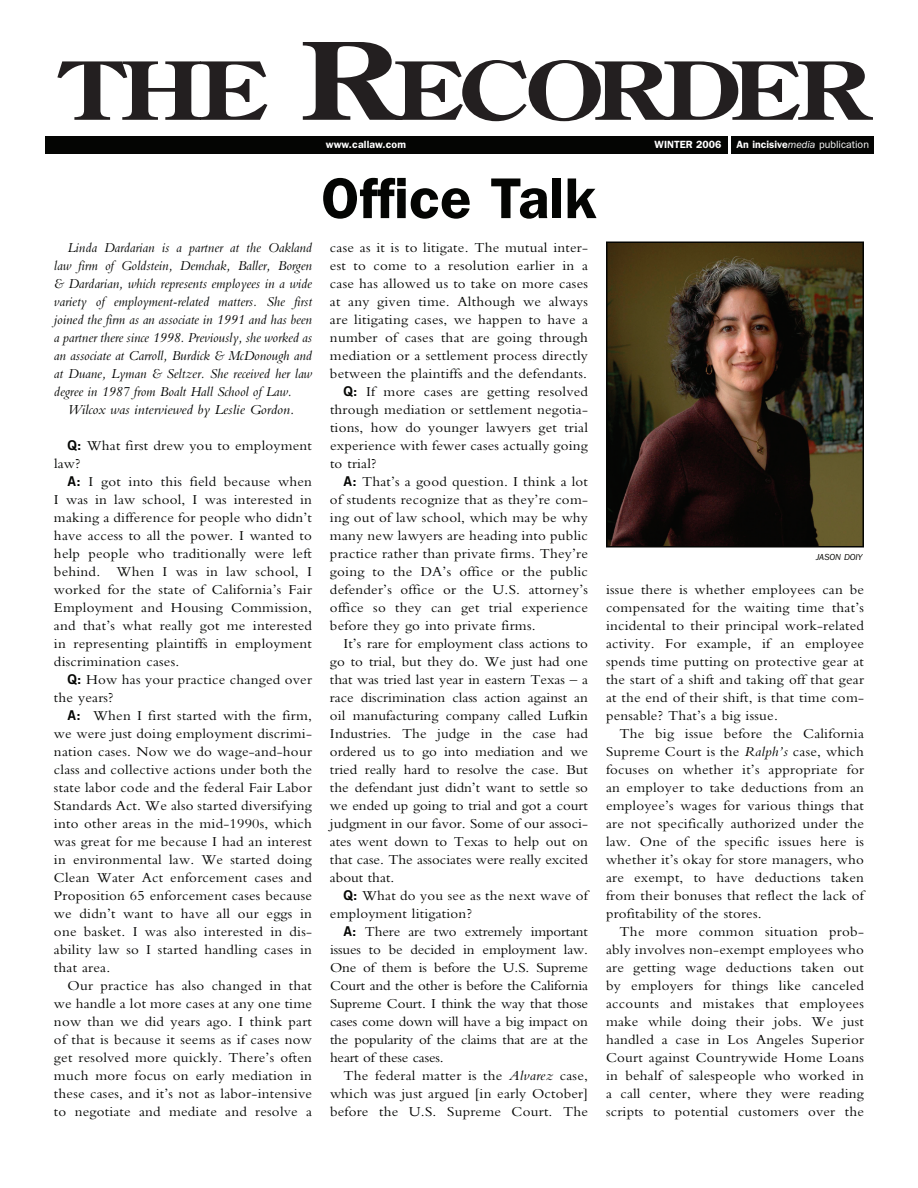
<style>
.page{position:relative;width:918px;height:1188px;background:#fff}
.page>*{position:absolute;margin:0;border:0;box-sizing:border-box;transform-origin:0 0}
.t1{font:600 57.75px "ITC Franklin Gothic Std";color:#040503}
.t2{font:14.25px/18px "Bembo Std";letter-spacing:.015em;color:#040503;text-align:justify;scale:1.05 1}
.t3{font:italic 14.25px/18px "Bembo Std";color:#040503;text-align:justify}
.t4{font:14.25px "Bembo Std";letter-spacing:-.01em;color:#040503;scale:1.05 1}
.t5{font:italic 14.25px "Bembo Std";color:#040503;scale:1.04 1}
.t6{font:10.5px "ITC Franklin Gothic Std";color:#fff}
.t7{font:600 10.5px "ITC Franklin Gothic Std";color:#fff}
.t8{font:italic 9px "ITC Franklin Gothic Std";color:#040503}
.s1{font-weight:600}
.s2{font-style:italic}
.s3{font-family:"Trade Gothic LT Std Bd 2";font-size:13.5px}
</style>
<div class="page">
<svg style="left:57px;top:61px;width:210px;height:59px"></svg>
<svg style="left:303px;top:42px;width:570px;height:79px"></svg>
<div style="left:45px;top:136px;width:682px;height:17px;background:#040503"></div>
<div style="left:732px;top:136px;width:142px;height:18px;background:#040503"></div>
<img style="left:609px;top:245px;width:252px;height:300px">
<div style="left:606px;top:242px;width:258px;height:306px;border:2px solid #040503"></div>
<p class="t7" style="left:326px;top:138px;width:82px">www.callaw.com</p>
<p class="t7" style="left:655px;top:138px;width:68px">WINTER 2006</p>
<p class="t6" style="left:736px;top:139px;width:134px"><span class="s1">An incisive</span><span class="s2">media</span> publication</p>
<p class="t3" style="left:54px;top:240px;width:260px;text-indent:14px">Linda Dardarian is a partner at the Oakland law firm of Goldstein, Demchak, Baller, Borgen &amp; Dardarian, which represents employees in a wide variety of employment-related matters. She first joined the firm as an associate in 1991 and has been a partner there since 1998. Previously, she worked as an associate at Carroll, Burdick &amp; McDonough and at Duane, Lyman &amp; Seltzer. She received her law degree in 1987 from Boalt Hall School of Law.</p>
<p class="t5" style="left:68px;top:404px;width:220px">Wilcox was interviewed by Leslie Gordon.</p>
<p class="t2" style="left:54px;top:438px;width:247px;text-indent:13px"><span class="s3">Q:</span> What first drew you to employment law?</p>
<p class="t2" style="left:54px;top:474px;width:247px;text-indent:14px"><span class="s3">A:</span> I got into this field because when I was in law school, I was interested in making a difference for people who didn’t have access to all the power. I wanted to help people who traditionally were left behind. When I was in law school, I worked for the state of California’s Fair Employment and Housing Commission, and that’s what really got me interested in representing plaintiffs in employment discrimination cases.</p>
<p class="t2" style="left:54px;top:672px;width:247px;text-indent:14px"><span class="s3">Q:</span> How has your practice changed over the years?</p>
<p class="t2" style="left:54px;top:708px;width:247px;text-indent:14px"><span class="s3">A:</span> When I first started with the firm, we were just doing employment discrimi&shy;nation cases. Now we do wage-and-hour class and collective actions under both the state labor code and the federal Fair Labor Standards Act. We also started diversifying into other areas in the mid-1990s, which was great for me because I had an interest in environmental law. We started doing Clean Water Act enforcement cases and Proposition 65 enforcement cases because we didn’t want to have all our eggs in one basket. I was also interested in dis&shy;ability law so I started handling cases in that area.</p>
<p class="t2" style="left:54px;top:978px;width:247px;text-indent:14px">Our practice has also changed in that we handle a lot more cases at any one time now than we did years ago. I think part of that is because it seems as if cases now get resolved more quickly. There’s often much more focus on early mediation in these cases, and it’s not as labor-intensive to negotiate and mediate and resolve a</p>
<h1 class="t1" style="left:321px;top:164px;width:277px">Office Talk</h1>
<p class="t2" style="left:330px;top:240px;width:247px">case as it is to litigate. The mutual inter-</p>
<p class="t2" style="left:330px;top:258px;width:247px">est to come to a resolution earlier in a</p>
<p class="t2" style="left:330px;top:276px;width:247px">case has allowed us to take on more cases</p>
<p class="t2" style="left:330px;top:294px;width:247px">at any given time. Although we always</p>
<p class="t2" style="left:330px;top:312px;width:247px">are litigating cases, we happen to have a</p>
<p class="t2" style="left:330px;top:330px;width:247px">number of cases that are going through</p>
<p class="t2" style="left:330px;top:348px;width:247px">mediation or a settlement process directly</p>
<p class="t2" style="left:330px;top:366px;width:246px">between the plaintiffs and the defendants.</p>
<p class="t2" style="left:344px;top:384px;width:234px"><span class="s3">Q:</span> If more cases are getting resolved</p>
<p class="t2" style="left:330px;top:402px;width:247px">through mediation or settlement negotia-</p>
<p class="t2" style="left:330px;top:420px;width:247px">tions, how do younger lawyers get trial</p>
<p class="t2" style="left:330px;top:438px;width:247px">experience with fewer cases actually going</p>
<p class="t2" style="left:330px;top:456px;width:46px">to trial?</p>
<p class="t2" style="left:344px;top:474px;width:234px"><span class="s3">A:</span> That’s a good question. I think a lot</p>
<p class="t2" style="left:330px;top:492px;width:247px">of students recognize that as they’re com-</p>
<p class="t2" style="left:330px;top:510px;width:247px">ing out of law school, which may be why</p>
<p class="t2" style="left:330px;top:528px;width:247px">many new lawyers are heading into public</p>
<p class="t2" style="left:330px;top:546px;width:247px">practice rather than private firms. They’re</p>
<p class="t2" style="left:330px;top:564px;width:247px">going to the DA’s office or the public</p>
<p class="t2" style="left:330px;top:582px;width:247px">defender’s office or the U.S. attorney’s</p>
<p class="t2" style="left:330px;top:600px;width:247px">office so they can get trial experience</p>
<p class="t2" style="left:330px;top:618px;width:197px">before they go into private firms.</p>
<p class="t2" style="left:343px;top:636px;width:234px">It’s rare for employment class actions to</p>
<p class="t2" style="left:330px;top:654px;width:247px">go to trial, but they do. We just had one</p>
<p class="t2" style="left:330px;top:672px;width:247px">that was tried last year in eastern Texas – a</p>
<p class="t2" style="left:330px;top:690px;width:247px">race discrimination class action against an</p>
<p class="t2" style="left:330px;top:708px;width:247px">oil manufacturing company called Lufkin</p>
<p class="t2" style="left:330px;top:726px;width:247px">Industries. The judge in the case had</p>
<p class="t2" style="left:330px;top:744px;width:247px">ordered us to go into mediation and we</p>
<p class="t2" style="left:330px;top:762px;width:247px">tried really hard to resolve the case. But</p>
<p class="t2" style="left:330px;top:780px;width:247px">the defendant just didn’t want to settle so</p>
<p class="t2" style="left:330px;top:798px;width:247px">we ended up going to trial and got a court</p>
<p class="t2" style="left:330px;top:816px;width:247px">judgment in our favor. Some of our associ-</p>
<p class="t2" style="left:330px;top:834px;width:247px">ates went down to Texas to help out on</p>
<p class="t2" style="left:330px;top:852px;width:247px">that case. The associates were really excited</p>
<p class="t2" style="left:330px;top:870px;width:63px">about that.</p>
<p class="t2" style="left:344px;top:888px;width:234px"><span class="s3">Q:</span> What do you see as the next wave of</p>
<p class="t2" style="left:330px;top:906px;width:137px">employment litigation?</p>
<p class="t4" style="left:344px;top:926px;width:234px"><span class="s3">A:</span> There are two extremely important</p>
<p class="t4" style="left:330px;top:944px;width:247px">issues to be decided in employment law.</p>
<p class="t4" style="left:330px;top:962px;width:247px">One of them is before the U.S. Supreme</p>
<p class="t4" style="left:330px;top:980px;width:247px">Court and the other is before the California</p>
<p class="t4" style="left:330px;top:998px;width:247px">Supreme Court. I think the way that those</p>
<p class="t4" style="left:330px;top:1016px;width:247px">cases come down will have a big impact on</p>
<p class="t4" style="left:330px;top:1034px;width:247px">the popularity of the claims that are at the</p>
<p class="t4" style="left:330px;top:1052px;width:110px">heart of these cases.</p>
<p class="t2" style="left:344px;top:1068px;width:234px">The federal matter is the <span class="s2">Alvarez</span> case,</p>
<p class="t2" style="left:330px;top:1086px;width:247px">which was just argued [in early October]</p>
<p class="t2" style="left:330px;top:1104px;width:247px">before the U.S. Supreme Court. The</p>
<p class="t8" style="left:816px;top:551px;width:48px">JASON DOIY</p>
<p class="t2" style="left:606px;top:582px;width:247px">issue there is whether employees can be compensated for the waiting time that’s incidental to their principal work-related activity. For example, if an employee spends time putting on protective gear at the start of a shift and taking off that gear at the end of their shift, is that time com&shy;pensable? That’s a big issue.</p>
<p class="t2" style="left:606px;top:726px;width:247px;text-indent:14px">The big issue before the California Supreme Court is the <span class="s2">Ralph’s</span> case, which focuses on whether it’s appropriate for an employer to take deductions from an employee’s wages for various things that are not specifically authorized under the law. One of the specific issues here is whether it’s okay for store managers, who are exempt, to have deductions taken from their bonuses that reflect the lack of profitability of the stores.</p>
<p class="t2" style="left:606px;top:924px;width:247px;text-indent:14px">The more common situation prob&shy;ably involves non-exempt employees who are getting wage deductions taken out by employers for things like canceled accounts and mistakes that employees make while doing their jobs. We just handled a case in Los Angeles Superior Court against Countrywide Home Loans in behalf of salespeople who worked in a call center, where they were reading scripts to potential customers over the</p>
</div>
